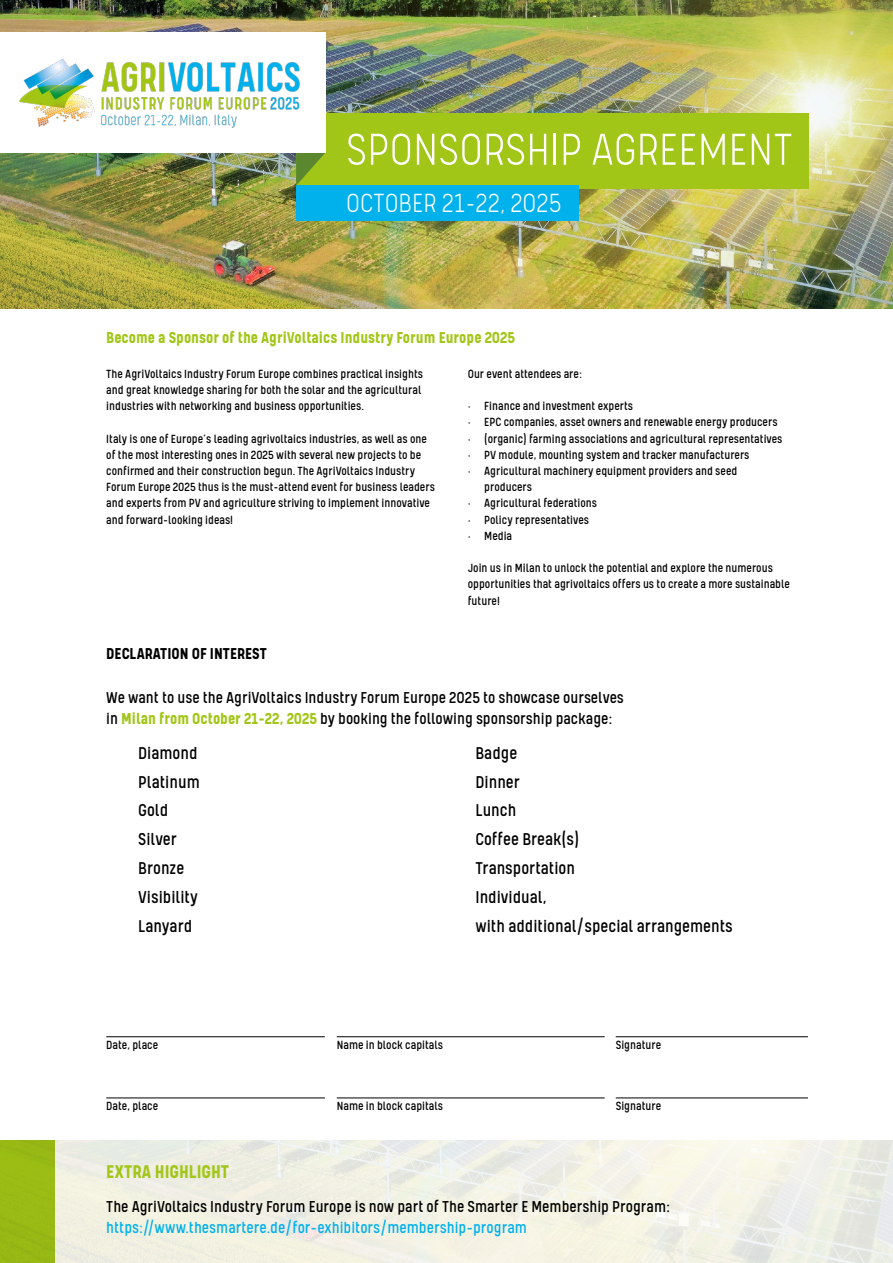
<style>
.page{position:relative;width:893px;height:1263px;background:#fff}
.page>*{position:absolute;margin:0;border:0;box-sizing:border-box;transform-origin:0 0}
.t1{font:300 51px "Kelpt Sans B1";color:#fff}
.t2{font:300 30px "Kelpt Sans B1";color:#fff}
.t3{font:700 21px "Kelpt Sans B1";color:#a2c617}
.t4{font:19.5px/28.8px "Kelpt Sans B1";color:#000}
.t5{font:18px/21.6px "Kelpt Sans B1";color:#000}
.t6{font:18px "Kelpt Sans B1";color:#00b1eb}
.t7{font:700 18px "Kelpt Sans B1";color:#a2c617}
.t8{font:700 18px "Kelpt Sans B1";color:#000}
.t9{font:13.5px/16.2px "Kelpt Sans B1";color:#000}
.s1{font-weight:700;color:#a2c617}
</style>
<div class="page">
<img style="left:0;top:0;width:893px;height:308px">
<img style="left:55px;top:1141px;width:838px;height:122px">
<div style="left:296px;top:114px;width:512px;height:75px;background:#a2c617"></div>
<div style="left:0;top:1141px;width:55px;height:122px;background:#99ba14"></div>
<div style="left:296px;top:186px;width:282px;height:35px;background:#00b1eb"></div>
<svg style="left:296px;top:153px;width:29px;height:33px"></svg>
<div style="left:0;top:32px;width:325px;height:121px;background:#fff"></div>
<hr style="left:106px;top:1036px;width:219px;height:1px;background:#000">
<hr style="left:106px;top:1097px;width:219px;height:1px;background:#000">
<hr style="left:337px;top:1036px;width:268px;height:1px;background:#000">
<hr style="left:337px;top:1097px;width:268px;height:1px;background:#000">
<hr style="left:616px;top:1036px;width:192px;height:1px;background:#000">
<hr style="left:616px;top:1097px;width:192px;height:1px;background:#000">
<img style="left:20px;top:59px;width:280px;height:69px">
<h1 class="t1" style="left:346px;top:121px;width:448px">SPONSORSHIP AGREEMENT</h1>
<h2 class="t2" style="left:346px;top:186px;width:217px">OCTOBER 21–22, 2025</h2>
<h3 class="t7" style="left:106px;top:327px;width:410px">Become a Sponsor of the AgriVoltaics Industry Forum Europe 2025</h3>
<p class="t9" style="left:106px;top:365px;width:318px">The AgriVoltaics Industry Forum Europe combines practical insights and great knowledge sharing for both the solar and the agricultural industries with networking and business opportunities.</p>
<p class="t9" style="left:106px;top:430px;width:330px">Italy is one of Europe’s leading agrivoltaics industries, as well as one of the most interesting ones in 2025 with several new projects to be confirmed and their construction begun. The AgriVoltaics Industry Forum Europe 2025 thus is the must-attend event for business leaders and experts from PV and agriculture striving to implement innovative and forward-looking ideas!</p>
<p class="t9" style="left:468px;top:365px;width:116px">Our event attendees are:</p>
<p class="t9" style="left:468px;top:398px;width:167px">• Finance and investment experts</p>
<p class="t9" style="left:468px;top:414px;width:311px">• EPC companies, asset owners and renewable energy producers</p>
<p class="t9" style="left:468px;top:430px;width:316px">• (organic) farming associations and agricultural representatives</p>
<p class="t9" style="left:468px;top:446px;width:283px">• PV module, mounting system and tracker manufacturers</p>
<p class="t9" style="left:484px;top:462px;width:255px;text-indent:-16px">• Agricultural machinery equipment providers and seed producers</p>
<p class="t9" style="left:468px;top:495px;width:131px">• Agricultural federations</p>
<p class="t9" style="left:468px;top:511px;width:123px">• Policy representatives</p>
<p class="t9" style="left:468px;top:527px;width:46px">• Media</p>
<p class="t9" style="left:468px;top:560px;width:324px">Join us in Milan to unlock the potential and explore the numerous opportunities that agrivoltaics offers us to create a more sustainable future!</p>
<h3 class="t8" style="left:106px;top:644px;width:162px">DECLARATION OF INTEREST</h3>
<h3 class="t5" style="left:106px;top:686px;width:519px">We want to use the AgriVoltaics Industry Forum Europe 2025 to showcase ourselves in <span class="s1">Milan from October 21–22, 2025</span> by booking the following sponsorship package:</h3>
<h3 class="t4" style="left:138px;top:738px;width:63px">Diamond<br>Platinum<br>Gold<br>Silver<br>Bronze<br>Visibility<br>Lanyard</h3>
<h3 class="t4" style="left:475px;top:738px;width:259px">Badge<br>Dinner<br>Lunch<br>Coffee Break(s)<br>Transportation<br>Individual,<br>with additional/special arrangements</h3>
<p class="t9" style="left:106px;top:1037px;width:53px">Date, place</p>
<p class="t9" style="left:106px;top:1098px;width:53px">Date, place</p>
<p class="t9" style="left:337px;top:1037px;width:108px">Name in block capitals</p>
<p class="t9" style="left:337px;top:1098px;width:108px">Name in block capitals</p>
<p class="t9" style="left:616px;top:1037px;width:47px">Signature</p>
<p class="t9" style="left:616px;top:1098px;width:47px">Signature</p>
<h3 class="t3" style="left:106px;top:1160px;width:124px">EXTRA HIGHLIGHT</h3>
<h3 class="t5" style="left:106px;top:1195px;width:565px">The AgriVoltaics Industry Forum Europe is now part of The Smarter E Membership Program:</h3>
<h3 class="t6" style="left:106px;top:1218px;width:422px">https://www.thesmartere.de/for-exhibitors/membership-program</h3>
</div>
